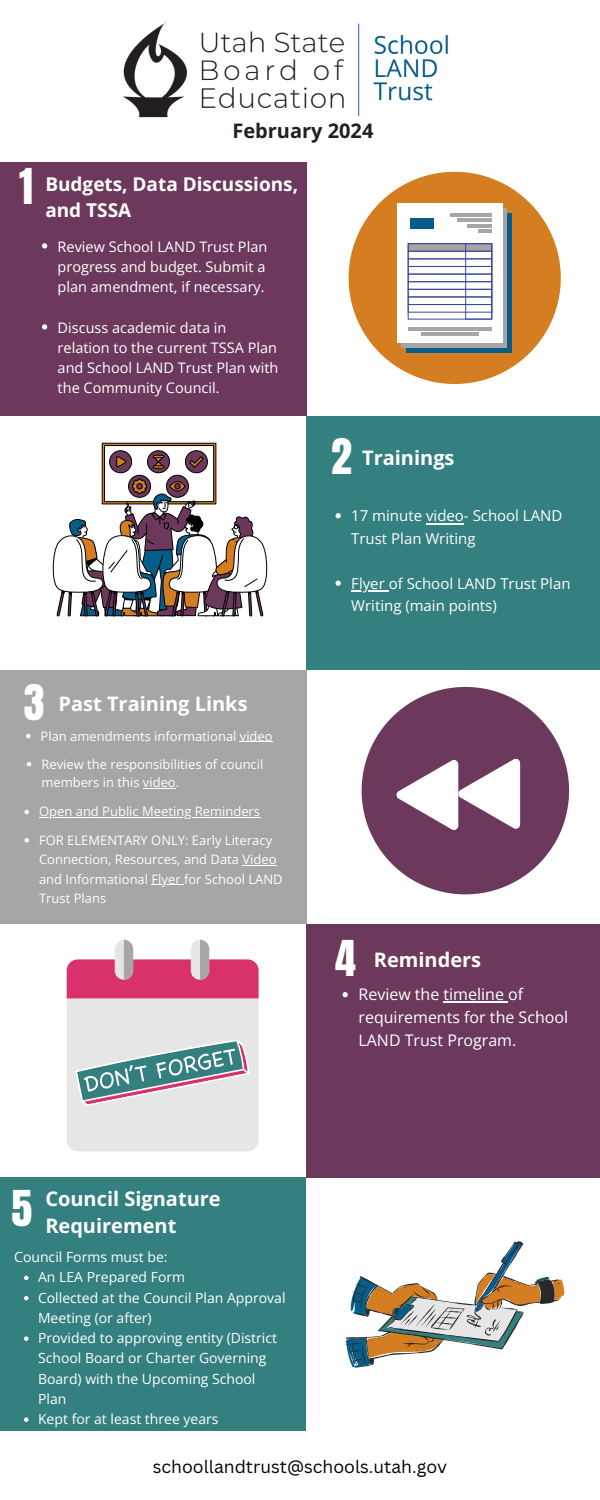
<style>
.page{position:relative;width:600px;height:1500px;background:#fff}
.page>*{position:absolute;margin:0;border:0;box-sizing:border-box;transform-origin:0 0}
.t1{font:42px "Anton";color:#fff}
.t2{font:700 20px/27.8px "Open Sans";color:#fff}
.t3{font:700 20px "Open Sans";color:#231f20}
.t4{font:700 19px/26.2px "Open Sans";color:#fff}
.t5{font:17.5px "Canva Sans";color:#000}
.t6{font:16px/23.2px "Open Sans";color:#fff}
.t7{font:15px/22.5px "Open Sans";color:#fff}
.t8{font:14.5px/20.2px "Open Sans";color:#fff}
.t9{font:14px/20.2px "Open Sans";color:#fff}
.t10{font:13px/19.5px "Open Sans";color:#fff}
</style>
<div class="page">
<img style="left:123px;top:22px;width:325px;height:96px">
<div style="left:0;top:162px;width:307px;height:254px;background:#6c395c"></div>
<div style="left:0;top:670px;width:307px;height:254px;background:#a7a5a5"></div>
<div style="left:307px;top:416px;width:293px;height:254px;background:#347f7f"></div>
<div style="left:307px;top:924px;width:293px;height:254px;background:#6c395c"></div>
<svg style="left:349px;top:172px;width:212px;height:212px;fill:#d47d21"></svg>
<div style="left:407px;top:213px;width:105px;height:139px;background:#065d89"></div>
<div style="left:402px;top:208px;width:105px;height:139px;background:#a7a5a5"></div>
<div style="left:397px;top:203px;width:106px;height:139px;background:#fff"></div>
<div style="left:408px;top:244px;width:84px;height:7px;background:#a7a5a5"></div>
<div style="left:408px;top:243px;width:84px;height:76px;border:1px solid #364b9b"></div>
<div style="left:408px;top:251px;width:84px;height:8px;border:1px solid #364b9b"></div>
<div style="left:408px;top:266px;width:84px;height:8px;border:1px solid #364b9b"></div>
<div style="left:408px;top:274px;width:84px;height:8px;border:1px solid #364b9b"></div>
<div style="left:408px;top:289px;width:84px;height:8px;border:1px solid #364b9b"></div>
<div style="left:408px;top:304px;width:84px;height:8px;border:1px solid #364b9b"></div>
<div style="left:466px;top:244px;width:26px;height:75px;border:1px solid #364b9b"></div>
<div style="left:410px;top:218px;width:23px;height:11px;background:#065d89"></div>
<hr style="left:450px;top:213px;width:42px;height:4px;background:#a7a5a5">
<hr style="left:408px;top:327px;width:84px;height:4px;background:#a7a5a5">
<hr style="left:421px;top:333px;width:58px;height:3px;background:#a7a5a5">
<hr style="left:458px;top:219px;width:34px;height:3px;background:#a7a5a5">
<hr style="left:467px;top:224px;width:25px;height:4px;background:#a7a5a5">
<hr style="left:479px;top:229px;width:13px;height:4px;background:#a7a5a5">
<svg style="left:26px;top:734px;width:5px;height:4px"></svg>
<svg style="left:240px;top:741px;width:33px;height:1px"></svg>
<svg style="left:343px;top:992px;width:5px;height:5px"></svg>
<hr style="left:444px;top:1001px;width:64px;height:2px;background:#fff">
<svg style="left:42px;top:243px;width:5px;height:6px"></svg>
<svg style="left:42px;top:324px;width:5px;height:6px"></svg>
<div style="left:102px;top:443px;width:114px;height:61px;border:1px solid #000001"></div>
<div style="left:104px;top:445px;width:110px;height:57px;border:1px solid #000001"></div>
<div style="left:110px;top:451px;width:22px;height:22px;background:#6c395c;border-radius:50%"></div>
<div style="left:109px;top:451px;width:23px;height:22px;border:1px solid #000001;border-radius:50%"></div>
<svg style="left:129px;top:475px;width:22px;height:22px"></svg>
<div style="left:128px;top:475px;width:23px;height:23px;border:1px solid #000001;border-radius:50%"></div>
<svg style="left:147px;top:451px;width:23px;height:22px"></svg>
<div style="left:147px;top:451px;width:23px;height:22px;border:1px solid #000001;border-radius:50%"></div>
<svg style="left:166px;top:475px;width:22px;height:22px"></svg>
<div style="left:166px;top:475px;width:23px;height:23px;border:1px solid #000001;border-radius:50%"></div>
<svg style="left:185px;top:451px;width:22px;height:22px"></svg>
<div style="left:185px;top:451px;width:23px;height:22px;border:1px solid #000001;border-radius:50%"></div>
<svg style="left:116px;top:456px;width:10px;height:11px"></svg>
<svg style="left:153px;top:455px;width:11px;height:13px"></svg>
<svg style="left:189px;top:456px;width:15px;height:11px"></svg>
<svg style="left:53px;top:479px;width:214px;height:138px"></svg>
<svg style="left:362px;top:687px;width:207px;height:207px;fill:#6c395c"></svg>
<svg style="left:396px;top:758px;width:124px;height:73px"></svg>
<svg style="left:67px;top:940px;width:192px;height:211px;background:#d2bcc6"></svg>
<svg style="left:24px;top:810px;width:5px;height:4px"></svg>
<hr style="left:39px;top:817px;width:221px;height:1px;background:#fff">
<svg style="left:24px;top:838px;width:5px;height:5px"></svg>
<hr style="left:242px;top:865px;width:35px;height:1px;background:#fff">
<hr style="left:152px;top:885px;width:32px;height:1px;background:#fff">
<svg style="left:27px;top:762px;width:4px;height:4px"></svg>
<hr style="left:143px;top:788px;width:33px;height:1px;background:#fff">
<svg style="left:336px;top:513px;width:5px;height:5px"></svg>
<hr style="left:426px;top:523px;width:38px;height:1px;background:#fff">
<svg style="left:336px;top:581px;width:5px;height:5px"></svg>
<hr style="left:351px;top:590px;width:38px;height:2px;background:#fff">
<div style="left:0;top:1178px;width:305px;height:253px;background:#347f7f"></div>
<svg style="left:24px;top:1276px;width:5px;height:4px"></svg>
<svg style="left:24px;top:1296px;width:5px;height:4px"></svg>
<svg style="left:24px;top:1336px;width:5px;height:5px"></svg>
<svg style="left:24px;top:1417px;width:5px;height:5px"></svg>
<svg style="left:345px;top:1241px;width:220px;height:127px"></svg>
<h1 class="t1" style="left:19px;top:156px;width:15px">1</h1>
<h1 class="t3" style="left:232px;top:117px;width:143px">February 2024</h1>
<p class="t4" style="left:45px;top:170px;width:254px">Budgets, Data Discussions, and TSSA</p>
<p class="t8" style="left:58px;top:236px;width:211px">Review School LAND Trust Plan progress and budget. Submit a plan amendment, if necessary.</p>
<p class="t8" style="left:58px;top:317px;width:222px">Discuss academic data in relation to the current TSSA Plan and School LAND Trust Plan with the Community Council.</p>
<p class="t1" style="left:331px;top:426px;width:22px">2</p>
<p class="t2" style="left:362px;top:443px;width:94px">Trainings</p>
<p class="t7" style="left:351px;top:504px;width:213px">17 minute video- School LAND<br>Trust Plan Writing</p>
<p class="t7" style="left:351px;top:572px;width:221px">Flyer of School LAND Trust Plan<br>Writing (main points)</p>
<p class="t1" style="left:24px;top:673px;width:22px">3</p>
<p class="t2" style="left:59px;top:689px;width:191px">Past Training Links</p>
<p class="t10" style="left:41px;top:726px;width:234px">Plan amendments informational video</p>
<p class="t10" style="left:41px;top:754px;width:224px;line-height:18.8px">Review the responsibilities of council members in this video.</p>
<p class="t10" style="left:39px;top:802px;width:223px">Open and Public Meeting Reminders</p>
<p class="t10" style="left:39px;top:830px;width:245px">FOR ELEMENTARY ONLY: Early Literacy<br>Connection, Resources, and Data Video and Informational Flyer for School LAND</p>
<h1 class="t10" style="left:39px;top:888px;width:69px">Trust Plans</h1>
<p class="t1" style="left:335px;top:928px;width:22px">4</p>
<h1 class="t2" style="left:374px;top:945px;width:109px">Reminders</h1>
<p class="t6" style="left:359px;top:982px;width:211px">Review the timeline of requirements for the School<br>LAND Trust Program.</p>
<h1 class="t1" style="left:12px;top:1178px;width:22px">5</h1>
<p class="t2" style="left:45px;top:1184px;width:177px">Council Signature<br>Requirement</p>
<p class="t9" style="left:14px;top:1247px;width:155px">Council Forms must be:</p>
<h3 class="t9" style="left:38px;top:1267px;width:149px">An LEA Prepared Form</h3>
<p class="t9" style="left:38px;top:1287px;width:249px">Collected at the Council Plan Approval<br>Meeting (or after)</p>
<p class="t9" style="left:38px;top:1328px;width:241px">Provided to approving entity (District<br>School Board or Charter Governing<br>Board) with the Upcoming School<br>Plan</p>
<p class="t9" style="left:38px;top:1409px;width:182px">Kept for at least three years</p>
<p class="t5" style="left:153px;top:1454px;width:296px">schoollandtrust@schools.utah.gov</p>
</div>
